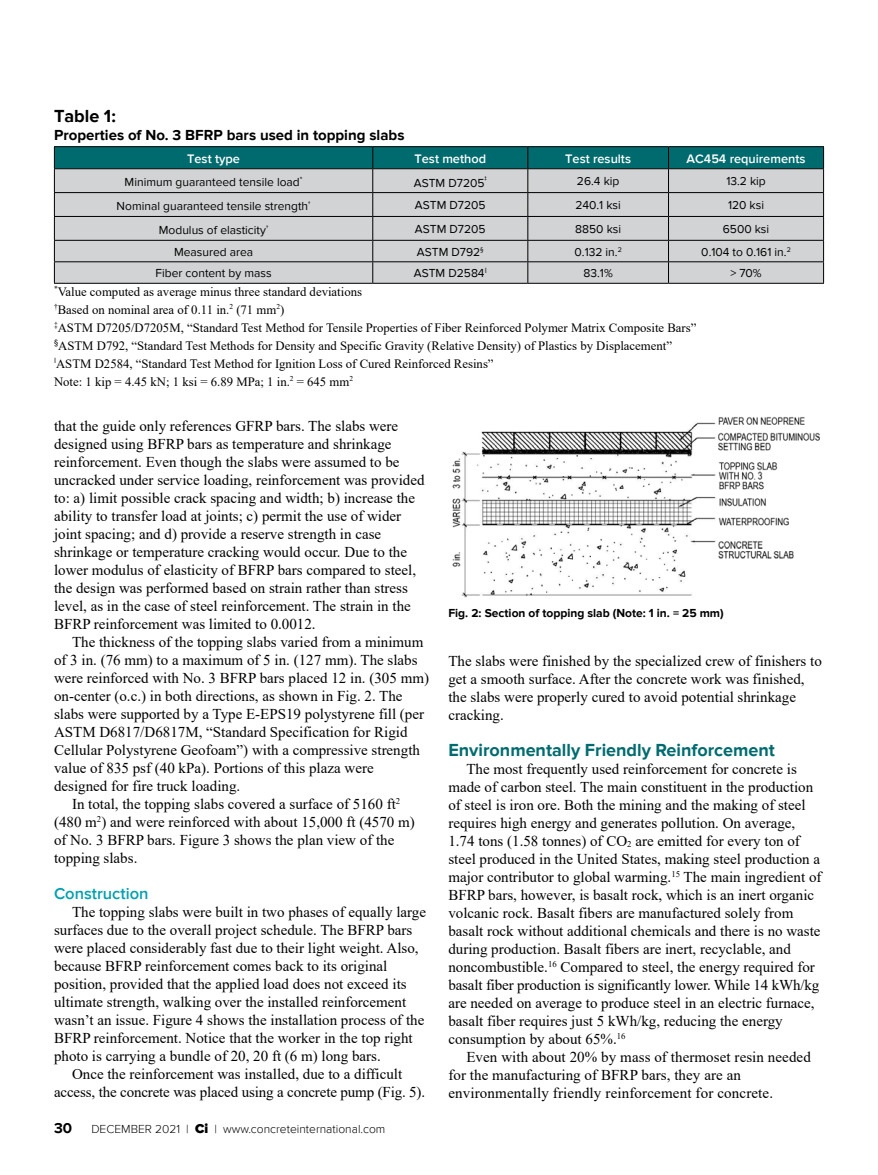
<style>
.page{position:relative;width:878px;height:1175px;background:#fff}
.page>*{position:absolute;margin:0;border:0;box-sizing:border-box;transform-origin:0 0}
.t1{font:700 18px "Proxima Nova";color:#006b6e}
.t2{font:700 18px "Proxima Nova";color:#000}
.t3{font:600 16.5px "Proxima Nova";color:#00a0af}
.t4{font:15px/18px "Times New Roman";color:#000}
.t5{font:700 15px "Proxima Nova";color:#000}
.t6{font:12.75px/18px "Times New Roman";color:#000}
.t7{font:600 12.75px "Proxima Nova";color:#fff}
.t8{font:12px "Proxima Nova";color:#000}
.t9{font:300 12px "Proxima Nova";color:#000}
.t10{font:700 12px "Proxima Nova";color:#000}
.s1{font-weight:900;font-size:13.5px}
</style>
<div class="page">
<hr style="left:54px;top:146px;width:319px;height:1px;background:#000">
<hr style="left:373px;top:146px;width:155px;height:1px;background:#000">
<hr style="left:528px;top:146px;width:140px;height:1px;background:#000">
<hr style="left:668px;top:146px;width:155px;height:1px;background:#000">
<svg style="left:54px;top:147px;width:770px;height:136px;background:#a7b9ba"></svg>
<hr style="left:54px;top:283px;width:319px;height:1px;background:#000">
<hr style="left:373px;top:283px;width:155px;height:1px;background:#000">
<hr style="left:528px;top:283px;width:140px;height:1px;background:#000">
<hr style="left:668px;top:283px;width:155px;height:1px;background:#000">
<img style="left:452px;top:417px;width:368px;height:181px">
<p class="t2" style="left:54px;top:106px;width:63px">Table 1:</p>
<p class="t5" style="left:54px;top:127px;width:352px">Properties of No. 3 BFRP bars used in topping slabs</p>
<p class="t7" style="left:187px;top:151px;width:54px">Test type</p>
<p class="t7" style="left:414px;top:151px;width:73px">Test method</p>
<p class="t7" style="left:565px;top:151px;width:67px">Test results</p>
<p class="t7" style="left:686px;top:151px;width:120px">AC454 requirements</p>
<p class="t8" style="left:125px;top:175px;width:179px">Minimum guaranteed tensile load<sup>*</sup></p>
<p class="t8" style="left:414px;top:176px;width:74px">ASTM D7205<sup>‡</sup></p>
<p class="t8" style="left:577px;top:174px;width:44px">26.4 kip</p>
<p class="t8" style="left:726px;top:174px;width:41px">13.2 kip</p>
<p class="t8" style="left:117px;top:199px;width:195px">Nominal guaranteed tensile strength<sup>†</sup></p>
<p class="t8" style="left:415px;top:198px;width:72px">ASTM D7205</p>
<p class="t8" style="left:575px;top:198px;width:47px">240.1 ksi</p>
<p class="t8" style="left:728px;top:198px;width:38px">120 ksi</p>
<p class="t8" style="left:159px;top:223px;width:111px">Modulus of elasticity<sup>†</sup></p>
<p class="t8" style="left:415px;top:222px;width:72px">ASTM D7205</p>
<p class="t8" style="left:575px;top:222px;width:47px">8850 ksi</p>
<p class="t8" style="left:722px;top:222px;width:48px">6500 ksi</p>
<p class="t8" style="left:174px;top:245px;width:81px">Measured area</p>
<p class="t8" style="left:417px;top:245px;width:68px">ASTM D792<sup>§</sup></p>
<p class="t8" style="left:574px;top:245px;width:49px">0.132 in.<sup>2</sup></p>
<p class="t8" style="left:701px;top:245px;width:91px">0.104 to 0.161 in.<sup>2</sup></p>
<p class="t8" style="left:155px;top:266px;width:118px">Fiber content by mass</p>
<p class="t8" style="left:414px;top:266px;width:74px">ASTM D2584<sup>‖</sup></p>
<p class="t8" style="left:583px;top:266px;width:31px">83.1%</p>
<p class="t8" style="left:730px;top:266px;width:33px">&gt; 70%</p>
<p class="t6" style="left:54px;top:282px;width:644px"><sup>*</sup>Value computed as average minus three standard deviations<br><sup>†</sup>Based on nominal area of 0.11 in.<sup>2</sup> (71 mm<sup>2</sup>)<br><sup>‡</sup>ASTM D7205/D7205M, “Standard Test Method for Tensile Properties of Fiber Reinforced Polymer Matrix Composite Bars” <sup>§</sup>ASTM D792, “Standard Test Methods for Density and Specific Gravity (Relative Density) of Plastics by Displacement” <sup>‖</sup>ASTM D2584, “Standard Test Method for Ignition Loss of Cured Reinforced Resins”<br>Note: 1 kip = 4.45 kN; 1 ksi = 6.89 MPa; 1 in.<sup>2</sup> = 645 mm<sup>2</sup></p>
<p class="t4" style="left:54px;top:416px;width:372px">that the guide only references GFRP bars. The slabs were designed using BFRP bars as temperature and shrinkage reinforcement. Even though the slabs were assumed to be uncracked under service loading, reinforcement was provided to: a) limit possible crack spacing and width; b) increase the ability to transfer load at joints; c) permit the use of wider joint spacing; and d) provide a reserve strength in case shrinkage or temperature cracking would occur. Due to the lower modulus of elasticity of BFRP bars compared to steel, the design was performed based on strain rather than stress level, as in the case of steel reinforcement. The strain in the BFRP reinforcement was limited to 0.0012.</p>
<p class="t4" style="left:72px;top:632px;width:353px">The thickness of the topping slabs varied from a minimum</p>
<p class="t4" style="left:54px;top:650px;width:365px">of 3 in. (76 mm) to a maximum of 5 in. (127 mm). The slabs</p>
<p class="t4" style="left:54px;top:668px;width:376px">were reinforced with No. 3 BFRP bars placed 12 in. (305 mm)</p>
<p class="t4" style="left:54px;top:686px;width:350px">on-center (o.c.) in both directions, as shown in Fig. 2. The</p>
<p class="t4" style="left:54px;top:704px;width:371px">slabs were supported by a Type E-EPS19 polystyrene fill (per</p>
<p class="t4" style="left:54px;top:722px;width:355px">ASTM D6817/D6817M, “Standard Specification for Rigid</p>
<p class="t4" style="left:54px;top:740px;width:367px">Cellular Polystyrene Geofoam”) with a compressive strength</p>
<p class="t4" style="left:54px;top:758px;width:321px">value of 835 psf (40 kPa). Portions of this plaza were</p>
<p class="t4" style="left:54px;top:776px;width:188px">designed for fire truck loading.</p>
<p class="t4" style="left:72px;top:794px;width:330px">In total, the topping slabs covered a surface of 5160 ft<sup>2</sup></p>
<p class="t4" style="left:54px;top:812px;width:362px">(480 m<sup>2</sup>) and were reinforced with about 15,000 ft (4570 m)</p>
<p class="t4" style="left:54px;top:830px;width:342px">of No. 3 BFRP bars. Figure 3 shows the plan view of the</p>
<p class="t4" style="left:54px;top:848px;width:85px">topping slabs.</p>
<p class="t3" style="left:54px;top:884px;width:96px">Construction</p>
<p class="t4" style="left:72px;top:902px;width:355px">The topping slabs were built in two phases of equally large</p>
<p class="t4" style="left:54px;top:920px;width:360px">surfaces due to the overall project schedule. The BFRP bars</p>
<p class="t4" style="left:54px;top:938px;width:366px">were placed considerably fast due to their light weight. Also,</p>
<p class="t4" style="left:54px;top:956px;width:335px">because BFRP reinforcement comes back to its original</p>
<p class="t4" style="left:54px;top:974px;width:354px">position, provided that the applied load does not exceed its</p>
<p class="t4" style="left:54px;top:992px;width:354px">ultimate strength, walking over the installed reinforcement</p>
<p class="t4" style="left:54px;top:1010px;width:372px">wasn’t an issue. Figure 4 shows the installation process of the</p>
<p class="t4" style="left:54px;top:1028px;width:360px">BFRP reinforcement. Notice that the worker in the top right</p>
<p class="t4" style="left:54px;top:1046px;width:328px">photo is carrying a bundle of 20, 20 ft (6 m) long bars.</p>
<p class="t4" style="left:72px;top:1064px;width:332px">Once the reinforcement was installed, due to a difficult</p>
<p class="t4" style="left:54px;top:1082px;width:373px">access, the concrete was placed using a concrete pump (Fig. 5).</p>
<p class="t5" style="left:54px;top:1119px;width:20px">30</p>
<p class="t9" style="left:91px;top:1121px;width:295px">DECEMBER 2021 | <span class="s1">Ci</span> | www.concreteinternational.com</p>
<p class="t10" style="left:448px;top:606px;width:277px">Fig. 2: Section of topping slab (Note: 1 in. = 25 mm)</p>
<p class="t4" style="left:448px;top:651px;width:375px">The slabs were finished by the specialized crew of finishers to get a smooth surface. After the concrete work was finished, the slabs were properly cured to avoid potential shrinkage cracking.</p>
<p class="t1" style="left:448px;top:739px;width:328px">Environmentally Friendly Reinforcement</p>
<p class="t4" style="left:448px;top:759px;width:374px;text-indent:18px">The most frequently used reinforcement for concrete is made of carbon steel. The main constituent in the production of steel is iron ore. Both the mining and the making of steel requires high energy and generates pollution. On average, 1.74 tons (1.58 tonnes) of CO<sub>2</sub> are emitted for every ton of steel produced in the United States, making steel production a major contributor to global warming.<sup>15</sup> The main ingredient of BFRP bars, however, is basalt rock, which is an inert organic volcanic rock. Basalt fibers are manufactured solely from basalt rock without additional chemicals and there is no waste during production. Basalt fibers are inert, recyclable, and noncombustible.<sup>16</sup> Compared to steel, the energy required for basalt fiber production is significantly lower. While 14 kWh/kg are needed on average to produce steel in an electric furnace, basalt fiber requires just 5 kWh/kg, reducing the energy consumption by about 65%.<sup>16</sup></p>
<p class="t4" style="left:448px;top:1047px;width:364px;text-indent:18px">Even with about 20% by mass of thermoset resin needed for the manufacturing of BFRP bars, they are an environmentally friendly reinforcement for concrete.</p>
</div>
